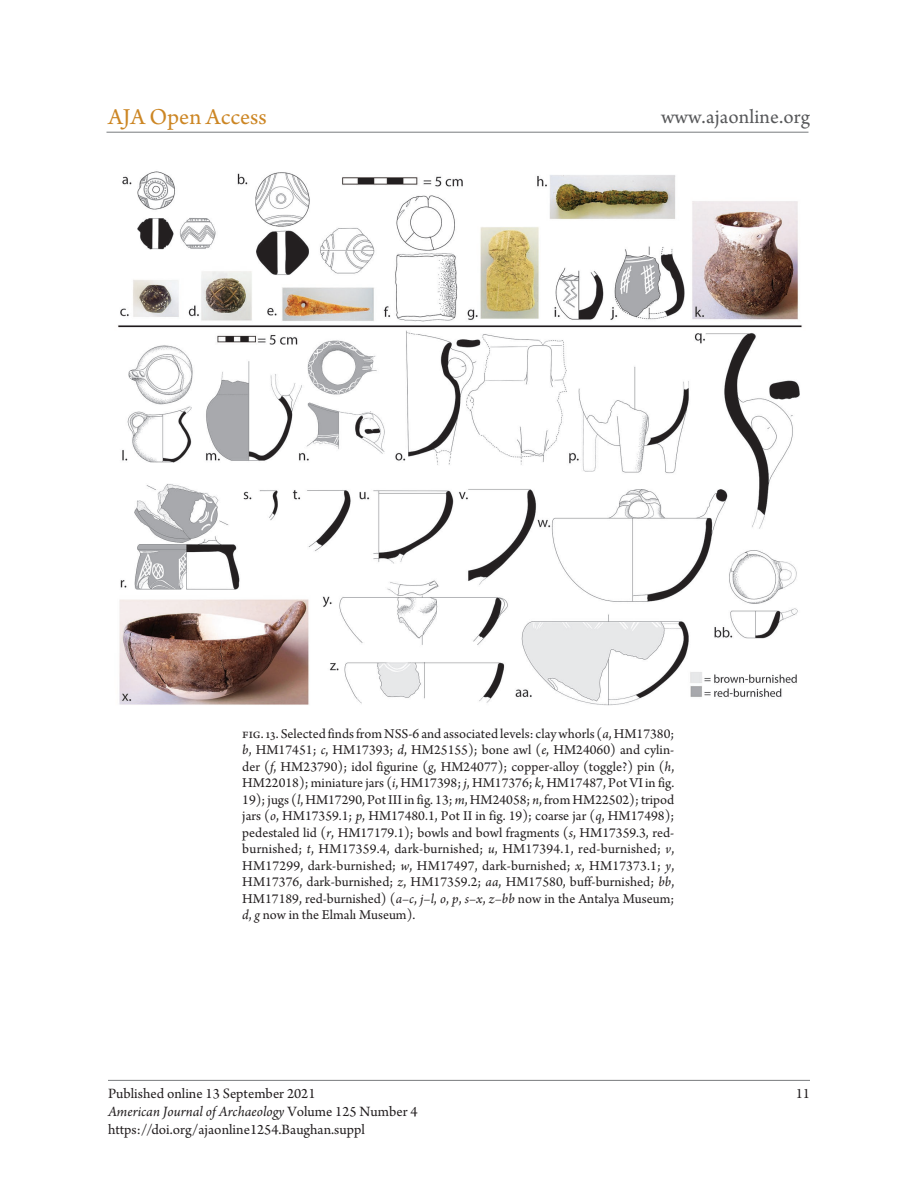
<style>
.page{position:relative;width:918px;height:1188px;background:#fff}
.page>*{position:absolute;margin:0;border:0;box-sizing:border-box;transform-origin:0 0}
.t1{font:24px "Arno Pro";color:#cc8624}
.t2{font:21px "Arno Pro";letter-spacing:.005em;color:#57585a}
.t3{font:15px/18px "Arno Pro";color:#231f20}
.AJAonline_fig_captio{font:14.25px/16.5px "Arno Pro";color:#231f20;text-align:justify}
.s1{font-style:italic}
</style>
<div class="page">
<hr style="left:108px;top:1080px;width:702px;height:1px;background:#787a7d">
<hr style="left:106px;top:132px;width:702px;height:1px;background:#787a7d">
<img style="left:118px;top:171px;width:684px;height:535px">
<h1 class="t1" style="left:108px;top:103px;width:160px">AJA Open Access</h1>
<h2 class="t2" style="left:661px;top:104px;width:150px">www.ajaonline.org</h2>
<p class="AJAonline_fig_captio" style="left:242px;top:726px;width:434px">fig. 13. Selected finds from NSS-6 and associated levels: clay whorls (<span class="s1">a</span>, HM17380; <span class="s1">b</span>, HM17451; <span class="s1">c</span>, HM17393; <span class="s1">d</span>, HM25155); bone awl (<span class="s1">e</span>, HM24060) and cylin&shy;der (<span class="s1">f</span>, HM23790); idol figurine (<span class="s1">g</span>, HM24077); copper-alloy (toggle?) pin (<span class="s1">h</span>, HM22018); miniature jars (<span class="s1">i</span>, HM17398; <span class="s1">j</span>, HM17376; <span class="s1">k</span>, HM17487, Pot VI in fig.<br>19); jugs (<span class="s1">l</span>, HM17290, Pot III in fig. 13; <span class="s1">m</span>, HM24058; <span class="s1">n</span>, from HM22502); tripod jars (<span class="s1">o</span>, HM17359.1; <span class="s1">p</span>, HM17480.1, Pot II in fig. 19); coarse jar (<span class="s1">q</span>, HM17498); pedestaled lid (<span class="s1">r</span>, HM17179.1); bowls and bowl fragments (<span class="s1">s</span>, HM17359.3, red&shy;burnished; <span class="s1">t</span>, HM17359.4, dark-burnished; <span class="s1">u</span>, HM17394.1, red-burnished; <span class="s1">v</span>, HM17299, dark-burnished; <span class="s1">w</span>, HM17497, dark-burnished; <span class="s1">x</span>, HM17373.1; <span class="s1">y</span>, HM17376, dark-burnished; <span class="s1">z</span>, HM17359.2; <span class="s1">aa</span>, HM17580, buff-burnished; <span class="s1">bb</span>, HM17189, red-burnished) (<span class="s1">a–c</span>, <span class="s1">j–l</span>, <span class="s1">o</span>, <span class="s1">p</span>, <span class="s1">s–x</span>, <span class="s1">z–bb</span> now in the Antalya Museum; <span class="s1">d</span>, <span class="s1">g</span> now in the Elmalı Museum).</p>
<p class="t3" style="left:108px;top:1086px;width:209px">Published online 13 September 2021</p>
<p class="t3" style="left:796px;top:1086px;width:16px">11</p>
<p class="t3" style="left:108px;top:1104px;width:311px"><span class="s1">American Journal of Archaeology</span> Volume 125 Number 4 https://doi.org/ajaonline1254.Baughan.suppl</p>
</div>
